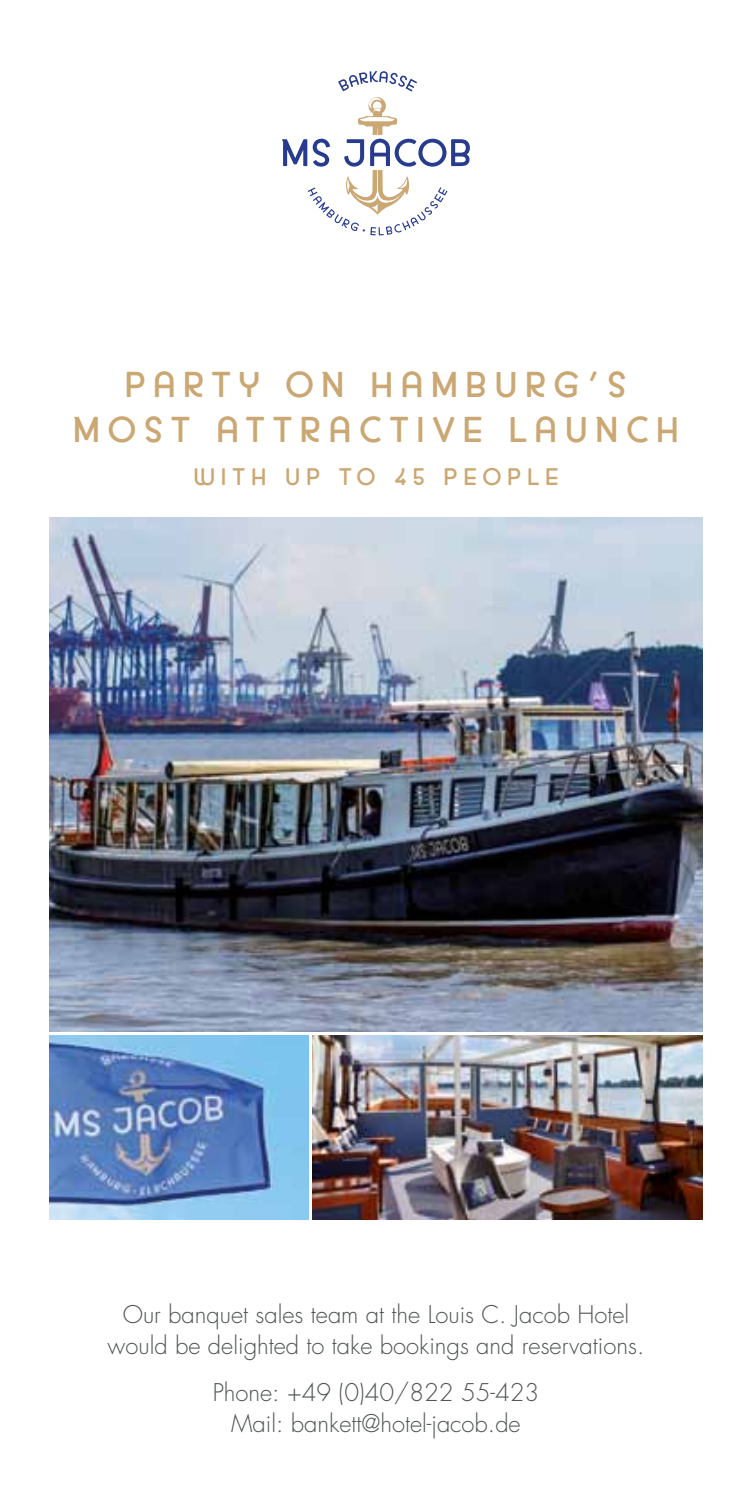
<style>
.page{position:relative;width:752px;height:1503px;background:#fff}
.page>*{position:absolute;margin:0;border:0;box-sizing:border-box;transform-origin:0 0}
.t1{font:37.5px/45px "Jacob Ext";letter-spacing:.17em;color:#caa773;text-align:center}
.t2{font:25px "Jacob Ext";color:#caa773}
.t3{font:300 23.75px/31.5px "Futura";color:#4f5455;text-align:center}
</style>
<div class="page">
<img style="left:50px;top:517px;width:652px;height:514px">
<svg style="left:282px;top:71px;width:187px;height:164px"></svg>
<img style="left:312px;top:1035px;width:390px;height:184px">
<img style="left:50px;top:1035px;width:258px;height:184px">
<h1 class="t1" style="left:72px;top:362px;width:608px">PARTY ON HAMBURG’S<br>MOST ATTRACTIVE LAUNCH</h1>
<p class="t2" style="left:193px;top:462px;width:43px">WITH</p>
<p class="t2" style="left:284px;top:462px;width:18px">UP</p>
<p class="t2" style="left:338px;top:462px;width:19px">TO</p>
<p class="t2" style="left:394px;top:462px;width:69px">45 PEOPLE</p>
<p class="t3" style="left:107px;top:1298px;width:538px">Our banquet sales team at the Louis C. Jacob Hotel would be delighted to take bookings and reservations.</p>
<p class="t3" style="left:212px;top:1376px;width:328px">Phone: +49 (0)40/822 55-423<br>Mail: bankett@hotel-jacob.de</p>
</div>
